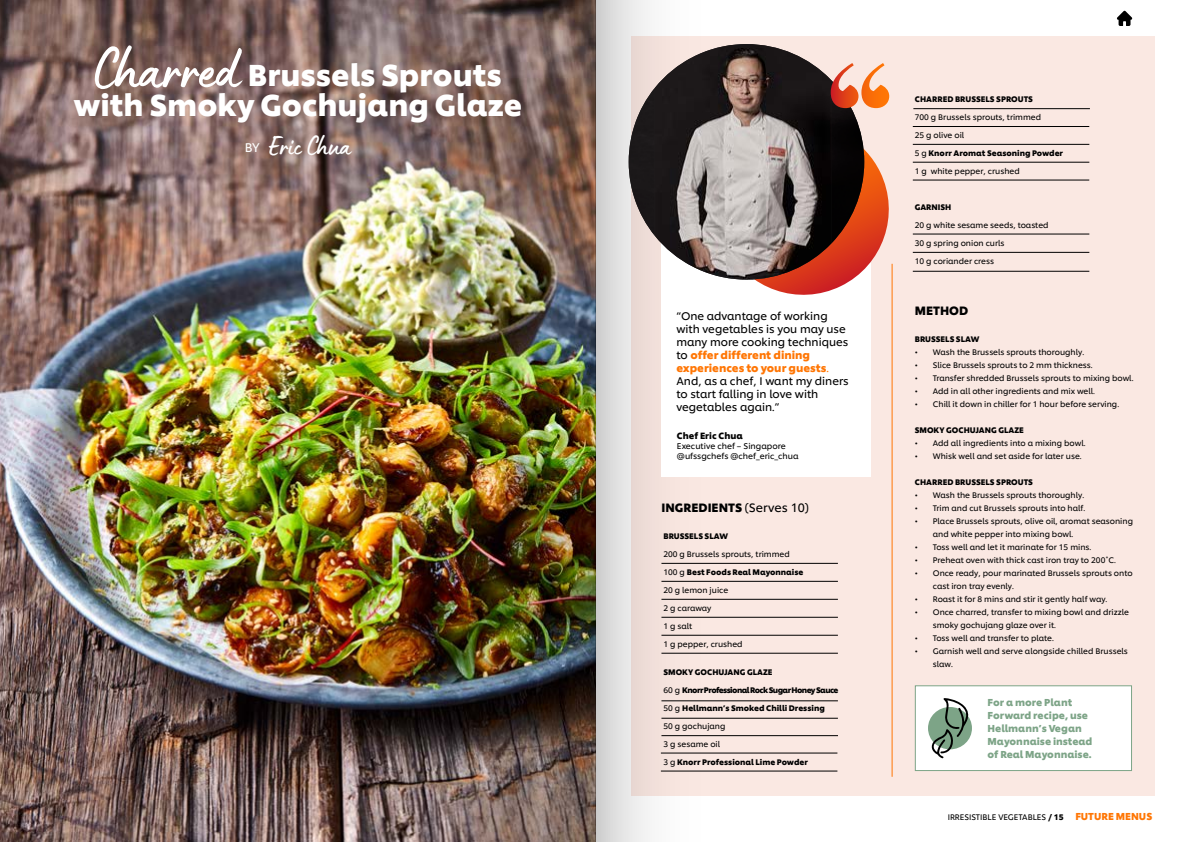
<style>
.page{position:relative;width:1191px;height:842px;background:#fff}
.page>*{position:absolute;margin:0;border:0;box-sizing:border-box;transform-origin:0 0}
.t1{font:700 30px/30px "Unilever Shilling";color:#fff;text-align:center}
.t2{font:28px "Lumios Marker";color:#fff}
.t3{font:12.5px "Unilever Shilling";color:#fff}
.t4{font:700 12px "Unilever Shilling";color:#000}
.t5{font:11px/13px "Unilever Shilling";color:#000}
.t6{font:700 10px/13px "Unilever Shilling";color:#7da487}
.t7{font:700 9px "Unilever Shilling";color:#000}
.t8{font:8.2px/10px "Unilever Shilling";color:#000}
.t9{font:8px/13px "Unilever Shilling";color:#000}
.t10{font:700 8px "Unilever Shilling";color:#000}
.t11{font:700 8px "Unilever Shilling";letter-spacing:-.07em;color:#000}
.s1{font-family:"Lumios Marker";font-weight:400;font-size:60px}
.s2{font-weight:700;color:#ff7604}
.s3{color:#ff7604}
.s4{font-weight:400}
.s5{font-weight:700}
.s6{font-weight:700;font-size:10px;color:#ff7604}
</style>
<div class="page">
<svg style="left:1117px;top:11px;width:15px;height:15px"></svg>
<img style="left:0;top:0;width:595px;height:842px">
<div style="left:631px;top:36px;width:524px;height:759px;background:#fae8e2"></div>
<svg style="left:595px;top:0;width:165px;height:842px"></svg>
<hr style="left:661px;top:653px;width:177px;height:1px;background:#000">
<hr style="left:661px;top:617px;width:177px;height:1px;background:#000">
<hr style="left:661px;top:563px;width:177px;height:1px;background:#000">
<hr style="left:661px;top:581px;width:177px;height:1px;background:#000">
<hr style="left:661px;top:599px;width:177px;height:1px;background:#000">
<hr style="left:661px;top:635px;width:177px;height:1px;background:#000">
<hr style="left:912px;top:234px;width:177px;height:1px;background:#000">
<hr style="left:912px;top:271px;width:177px;height:1px;background:#000">
<hr style="left:661px;top:735px;width:177px;height:1px;background:#000">
<hr style="left:661px;top:753px;width:176px;height:1px;background:#000">
<hr style="left:912px;top:252px;width:177px;height:1px;background:#000">
<div style="left:661px;top:213px;width:210px;height:263px;background:#fff"></div>
<hr style="left:661px;top:700px;width:177px;height:1px;background:#000">
<hr style="left:661px;top:718px;width:177px;height:1px;background:#000">
<svg style="left:755px;top:149px;width:138px;height:158px"></svg>
<hr style="left:892px;top:264px;width:1px;height:513px;background:#ff7604">
<img style="left:628px;top:88px;width:26px;height:147px">
<img style="left:832px;top:108px;width:32px;height:135px">
<img style="left:654px;top:44px;width:178px;height:236px">
<svg style="left:830px;top:63px;width:59px;height:45px"></svg>
<hr style="left:912px;top:126px;width:177px;height:1px;background:#000">
<hr style="left:912px;top:180px;width:177px;height:1px;background:#000">
<hr style="left:913px;top:108px;width:177px;height:1px;background:#000">
<hr style="left:912px;top:162px;width:177px;height:1px;background:#000">
<hr style="left:912px;top:144px;width:177px;height:1px;background:#000">
<hr style="left:661px;top:771px;width:176px;height:1px;background:#000">
<div style="left:914px;top:685px;width:218px;height:86px;background:#fff;border:1px solid #7da487"></div>
<div style="left:928px;top:707px;width:44px;height:42px;background:#7da487;border-radius:50%"></div>
<svg style="left:931px;top:698px;width:38px;height:60px"></svg>
<h1 class="t1" style="left:73px;top:58px;width:450px"><span class="s1">Charred</span> Brussels Sprouts with Smoky Gochujang Glaze</h1>
<h2 class="t2" style="left:269px;top:128px;width:83px">Eric Chua</h2>
<h3 class="t3" style="left:245px;top:138px;width:17px">BY</h3>
<h3 class="t5" style="left:676px;top:309px;width:174px">“One advantage of working with vegetables is you may use many more cooking techniques to <span class="s2">offer different dining experiences to your guests</span><span class="s3">.<br></span>And, as a chef, I want my diners to start falling in love with vegetables again.”</h3>
<p class="t7" style="left:677px;top:429px;width:67px">Chef Eric Chua</p>
<p class="t8" style="left:677px;top:441px;width:123px">Executive chef – Singapore @ufssgchefs @chef_eric_chua</p>
<h3 class="t4" style="left:661px;top:499px;width:149px">INGREDIENTS <span class="s4">(Serves 10)</span></h3>
<p class="t10" style="left:663px;top:530px;width:66px">BRUSSELS SLAW</p>
<p class="t9" style="left:663px;top:547px;width:128px">200 g Brussels sprouts, trimmed</p>
<p class="t10" style="left:663px;top:566px;width:141px"><span class="s4">100 g</span> Best Foods Real Mayonnaise</p>
<p class="t9" style="left:663px;top:583px;width:66px">20 g lemon juice</p>
<p class="t9" style="left:663px;top:601px;width:49px">2 g caraway</p>
<p class="t9" style="left:663px;top:619px;width:30px">1 g salt</p>
<p class="t9" style="left:663px;top:637px;width:81px">1 g pepper, crushed</p>
<p class="t10" style="left:663px;top:666px;width:111px">SMOKY GOCHUJANG GLAZE</p>
<p class="t11" style="left:663px;top:684px;width:176px"><span class="s4">60 g</span> Knorr Professional Rock Sugar Honey Sauce</p>
<p class="t10" style="left:663px;top:702px;width:163px"><span class="s4">50 g</span> Hellmann’s Smoked Chilli Dressing</p>
<p class="t9" style="left:663px;top:719px;width:64px">50 g gochujang</p>
<p class="t9" style="left:663px;top:737px;width:58px">3 g sesame oil</p>
<p class="t10" style="left:663px;top:756px;width:146px"><span class="s4">3 g</span> Knorr Professional Lime Powder</p>
<p class="t10" style="left:914px;top:93px;width:120px">CHARRED BRUSSELS SPROUTS</p>
<p class="t9" style="left:914px;top:110px;width:128px">700 g Brussels sprouts, trimmed</p>
<p class="t9" style="left:914px;top:128px;width:51px">25 g olive oil</p>
<p class="t10" style="left:914px;top:147px;width:150px"><span class="s4">5 g</span> Knorr Aromat Seasoning Powder</p>
<p class="t9" style="left:914px;top:164px;width:106px">1 g white pepper, crushed</p>
<p class="t10" style="left:914px;top:201px;width:38px">GARNISH</p>
<p class="t9" style="left:914px;top:218px;width:135px">20 g white sesame seeds, toasted</p>
<p class="t9" style="left:914px;top:236px;width:91px">30 g spring onion curls</p>
<p class="t9" style="left:914px;top:254px;width:81px">10 g coriander cress</p>
<h3 class="t4" style="left:914px;top:301px;width:55px">METHOD</h3>
<p class="t10" style="left:914px;top:332px;width:66px">BRUSSELS SLAW</p>
<p class="t9" style="left:914px;top:345px;width:171px">• Wash the Brussels sprouts thoroughly.</p>
<p class="t9" style="left:914px;top:358px;width:179px">• Slice Brussels sprouts to 2 mm thickness.</p>
<p class="t9" style="left:914px;top:371px;width:220px">• Transfer shredded Brussels sprouts to mixing bowl.</p>
<p class="t9" style="left:914px;top:384px;width:182px">• Add in all other ingredients and mix well.</p>
<p class="t9" style="left:914px;top:397px;width:206px">• Chill it down in chiller for 1 hour before serving.</p>
<p class="t10" style="left:914px;top:423px;width:111px">SMOKY GOCHUJANG GLAZE</p>
<p class="t9" style="left:914px;top:436px;width:172px">• Add all ingredients into a mixing bowl.</p>
<p class="t9" style="left:914px;top:449px;width:168px">• Whisk well and set aside for later use.</p>
<p class="t10" style="left:914px;top:475px;width:120px">CHARRED BRUSSELS SPROUTS</p>
<p class="t9" style="left:914px;top:488px;width:171px">• Wash the Brussels sprouts thoroughly.</p>
<p class="t9" style="left:914px;top:501px;width:172px">• Trim and cut Brussels sprouts into half.</p>
<p class="t9" style="left:932px;top:514px;width:202px;text-indent:-18px">• Place Brussels sprouts, olive oil, aromat seasoning and white pepper into mixing bowl.</p>
<p class="t9" style="left:914px;top:540px;width:178px">• Toss well and let it marinate for 15 mins.</p>
<p class="t9" style="left:914px;top:553px;width:203px">• Preheat oven with thick cast iron tray to 200˚C.</p>
<p class="t9" style="left:932px;top:566px;width:201px;text-indent:-18px">• Once ready, pour marinated Brussels sprouts onto cast iron tray evenly.</p>
<p class="t9" style="left:914px;top:592px;width:194px">• Roast it for 8 mins and stir it gently half way.</p>
<p class="t9" style="left:932px;top:605px;width:198px;text-indent:-18px">• Once charred, transfer to mixing bowl and drizzle smoky gochujang glaze over it.</p>
<p class="t9" style="left:914px;top:631px;width:140px">• Toss well and transfer to plate.</p>
<p class="t9" style="left:932px;top:644px;width:197px;text-indent:-18px">• Garnish well and serve alongside chilled Brussels slaw.</p>
<p class="t6" style="left:987px;top:695px;width:106px">For a more Plant<br>Forward recipe, use<br>Hellmann’s Vegan<br>Mayonnaise instead of Real Mayonnaise.</p>
<p class="t9" style="left:947px;top:809px;width:206px">IRRESISTIBLE VEGETABLES <span class="s5">/ 15</span> <span class="s6">FUTURE MENUS</span></p>
</div>
